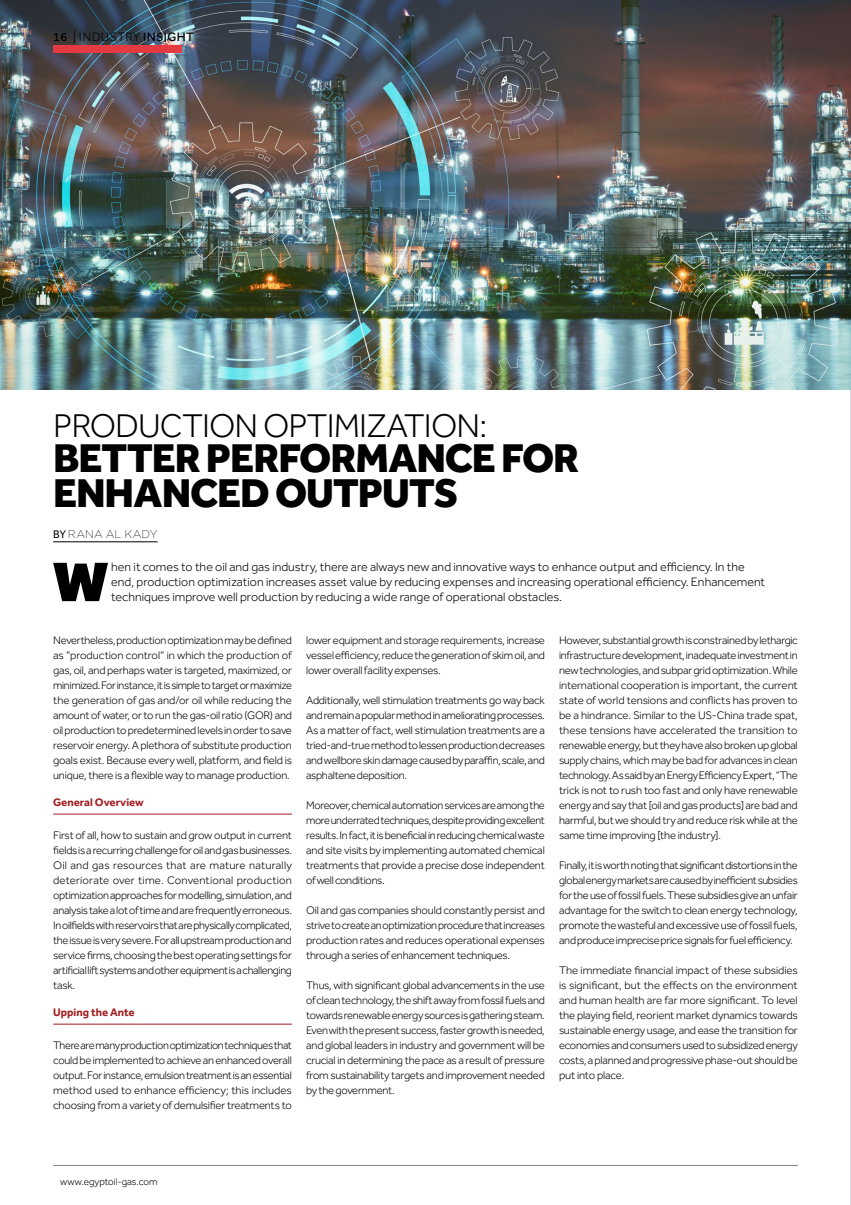
<style>
.page{position:relative;width:851px;height:1205px;background:#fff}
.page>*{position:absolute;margin:0;border:0;box-sizing:border-box;transform-origin:0 0}
.t1{font:900 57.5px "Effra CC";color:#000}
.t2{font:800 41.25px/35px "Effra CC";letter-spacing:-.025em;color:#000}
.t3{font:300 33.75px "Effra CC";letter-spacing:-.025em;color:#000}
.t4{font:300 12.5px/15px "Effra CC";color:#000}
.t5{font:500 12.5px "Effra CC";letter-spacing:.035em;color:#000}
.t6{font:300 11.25px/15px "Effra CC";letter-spacing:-.02em;color:#000;text-align:justify}
.t7{font:700 11.25px "Effra CC";color:#a21e22}
.t8{font:200 11.25px "Gotham";letter-spacing:.005em;color:#000}
.t9{font:300 10px "Effra CC";color:#000}
.s1{font-weight:300}
.s2{font-family:"Effra CC";font-weight:400}
</style>
<div class="page">
<hr style="left:850px;top:0;width:1px;height:1205px;background:#28417c">
<hr style="left:53px;top:541px;width:104px;height:1px;background:#000">
<hr style="left:53px;top:814px;width:239px;height:1px;background:#a21e22">
<hr style="left:53px;top:1024px;width:239px;height:1px;background:#a21e22">
<img style="left:0;top:0;width:850px;height:390px">
<hr style="left:53px;top:1165px;width:744px;height:1px;background:#808285">
<div style="left:53px;top:46px;width:128px;height:7px;background:#e33b41"></div>
<p class="t5" style="left:53px;top:29px;width:142px">16 <span class="s1">| INDUSTRY</span> INSIGHT</p>
<h3 class="t3" style="left:53px;top:406px;width:435px">PRODUCTION OPTIMIZATION:</h3>
<h2 class="t2" style="left:53px;top:444px;width:527px">BETTER PERFORMANCE FOR<br>ENHANCED OUTPUTS</h2>
<p class="t8" style="left:53px;top:527px;width:106px"><span class="s2">BY</span> RANA AL KADY</p>
<h1 class="t1" style="left:53px;top:548px;width:57px">W</h1>
<p class="t4" style="left:111px;top:561px;width:655px">hen it comes to the oil and gas industry, there are always new and innovative ways to enhance output and efficiency. In the end, production optimization increases asset value by reducing expenses and increasing operational efficiency. Enhancement techniques improve well production by reducing a wide range of operational obstacles.</p>
<p class="t6" style="left:53px;top:634px;width:240px">Nevertheless, production optimization may be defined as "production control" in which the production of gas, oil, and perhaps water is targeted, maximized, or minimized. For instance, it is simple to target or maximize the generation of gas and/or oil while reducing the amount of water, or to run the gas-oil ratio (GOR) and oil production to predetermined levels in order to save reservoir energy. A plethora of substitute production goals exist. Because every well, platform, and field is unique, there is a flexible way to manage production.</p>
<p class="t7" style="left:53px;top:795px;width:92px">General Overview</p>
<p class="t6" style="left:53px;top:829px;width:240px">First of all, how to sustain and grow output in current fields is a recurring challenge for oil and gas businesses.<br>Oil and gas resources that are mature naturally deteriorate over time. Conventional production optimization approaches for modelling, simulation, and analysis take a lot of time and are frequently erroneous.<br>In oilfields with reservoirs that are physically complicated, the issue is very severe. For all upstream production and service firms, choosing the best operating settings for artificial lift systems and other equipment is a challenging task.</p>
<p class="t7" style="left:53px;top:1005px;width:83px">Upping the Ante</p>
<p class="t6" style="left:53px;top:1039px;width:240px">There are many production optimization techniques that could be implemented to achieve an enhanced overall output. For instance, emulsion treatment is an essential method used to enhance efficiency; this includes choosing from a variety of demulsifier treatments to</p>
<p class="t6" style="left:306px;top:634px;width:240px">lower equipment and storage requirements, increase vessel efficiency, reduce the generation of skim oil, and lower overall facility expenses.</p>
<p class="t6" style="left:306px;top:694px;width:240px">Additionally, well stimulation treatments go way back and remain a popular method in ameliorating processes.<br>As a matter of fact, well stimulation treatments are a tried-and-true method to lessen production decreases and wellbore skin damage caused by paraffin, scale, and asphaltene deposition.</p>
<p class="t6" style="left:306px;top:799px;width:240px">Moreover, chemical automation services are among the more underrated techniques, despite providing excellent results. In fact, it is beneficial in reducing chemical waste and site visits by implementing automated chemical treatments that provide a precise dose independent of well conditions.</p>
<p class="t6" style="left:306px;top:904px;width:240px">Oil and gas companies should constantly persist and strive to create an optimization procedure that increases production rates and reduces operational expenses through a series of enhancement techniques.</p>
<p class="t6" style="left:306px;top:979px;width:240px">Thus, with significant global advancements in the use of clean technology, the shift away from fossil fuels and towards renewable energy sources is gathering steam.<br>Even with the present success, faster growth is needed, and global leaders in industry and government will be crucial in determining the pace as a result of pressure from sustainability targets and improvement needed by the government.</p>
<p class="t6" style="left:559px;top:634px;width:240px">However, substantial growth is constrained by lethargic infrastructure development, inadequate investment in new technologies, and subpar grid optimization. While international cooperation is important, the current state of world tensions and conflicts has proven to be a hindrance. Similar to the US-China trade spat, these tensions have accelerated the transition to renewable energy, but they have also broken up global supply chains, which may be bad for advances in clean technology. As said by an Energy Efficiency Expert, “The trick is not to rush too fast and only have renewable energy and say that [oil and gas products] are bad and harmful, but we should try and reduce risk while at the same time improving [the industry].</p>
<p class="t6" style="left:559px;top:859px;width:240px">Finally, it is worth noting that significant distortions in the global energy markets are caused by inefficient subsidies for the use of fossil fuels. These subsidies give an unfair advantage for the switch to clean energy technology, promote the wasteful and excessive use of fossil fuels, and produce imprecise price signals for fuel efficiency.</p>
<p class="t6" style="left:559px;top:964px;width:240px">The immediate financial impact of these subsidies is significant, but the effects on the environment and human health are far more significant. To level the playing field, reorient market dynamics towards sustainable energy usage, and ease the transition for economies and consumers used to subsidized energy costs, a planned and progressive phase-out should be put into place.</p>
<p class="t9" style="left:60px;top:1176px;width:99px">www.egyptoil-gas.com</p>
</div>
